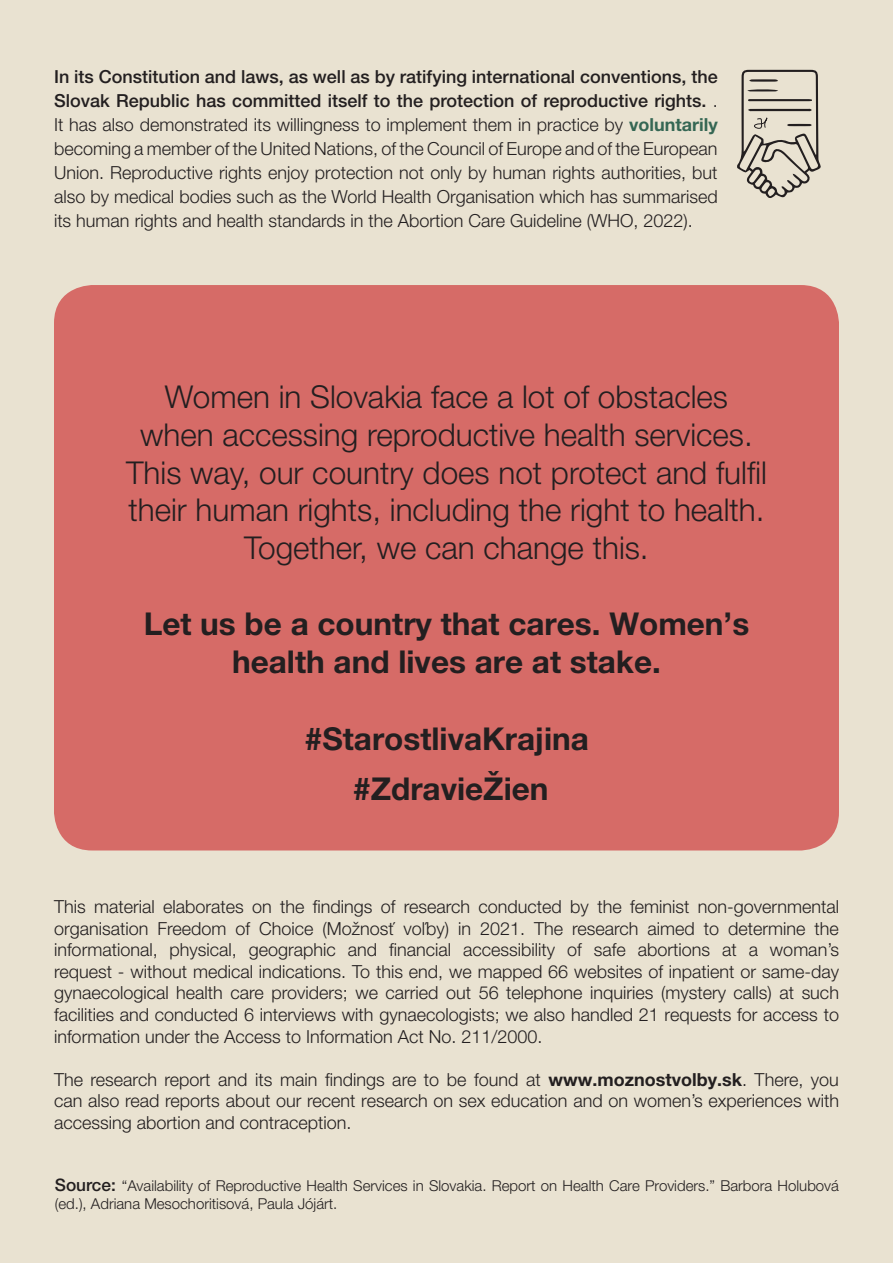
<style>
.page{position:relative;width:893px;height:1263px;background:#e9e2d1}
.page>*{position:absolute;margin:0;border:0;box-sizing:border-box;transform-origin:0 0}
.t1{font:300 31.5px/37.8px "Helvetica Neue LT Pro";color:#231f20;text-align:center}
.t2{font:700 31.5px/37.8px "Helvetica Neue LT Pro";color:#231f20;text-align:center}
.t3{font:300 18px/21.6px "Helvetica Neue LT Pro";color:#231f20;text-align:justify}
.t4{font:300 15px/18px "Helvetica Neue LT Pro";color:#231f20}
.s1{font-weight:500}
.s2{font-weight:700;color:#356754}
.s3{font-weight:700}
.s4{font-weight:500;font-size:17.25px}
</style>
<div class="page">
<div style="left:54px;top:285px;width:785px;height:565px;background:#d66b67;border-radius:38px"></div>
<svg style="left:737px;top:70px;width:84px;height:128px"></svg>
<p class="t3" style="left:54px;top:64px;width:665px;line-height:24px"><span class="s1">In its Constitution and laws, as well as by ratifying international conventions, the Slovak Republic has committed itself to the protection of reproductive rights.</span> .<br>It has also demonstrated its willingness to implement them in practice by <span class="s2">voluntarily </span>becoming a member of the United Nations, of the Council of Europe and of the European Union. Reproductive rights enjoy protection not only by human rights authorities, but also by medical bodies such as the World Health Organisation which has summarised its human rights and health standards in the Abortion Care Guideline (WHO, 2022).</p>
<p class="t1" style="left:126px;top:377px;width:642px">Women in Slovakia face a lot of obstacles when accessing reproductive health services.<br>This way, our country does not protect and fulfil their human rights, including the right to health.<br>Together, we can change this.</p>
<p class="t2" style="left:144px;top:604px;width:607px">Let us be a country that cares. Women’s health and lives are at stake.</p>
<p class="t2" style="left:305px;top:719px;width:286px">#StarostlivaKrajina</p>
<p class="t2" style="left:353px;top:769px;width:197px">#ZdravieŽien</p>
<p class="t3" style="left:54px;top:895px;width:786px">This material elaborates on the findings of research conducted by the feminist non-governmental organisation Freedom of Choice (Možnosť voľby) in 2021. The research aimed to determine the informational, physical, geographic and financial accessibility of safe abortions at a woman’s request - without medical indications. To this end, we mapped 66 websites of inpatient or same-day gynaecological health care providers; we carried out 56 telephone inquiries (mystery calls) at such facilities and conducted 6 interviews with gynaecologists; we also handled 21 requests for access to information under the Access to Information Act No. 211/2000.</p>
<p class="t3" style="left:54px;top:1068px;width:786px">The research report and its main findings are to be found at <span class="s3">www.moznostvolby.sk</span>. There, you can also read reports about our recent research on sex education and on women’s experiences with accessing abortion and contraception.</p>
<p class="t4" style="left:55px;top:1176px;width:786px"><span class="s4">Source:</span> “Availability of Reproductive Health Services in Slovakia. Report on Health Care Providers.” Barbora Holubová (ed.), Adriana Mesochoritisová, Paula Jójárt.</p>
</div>
